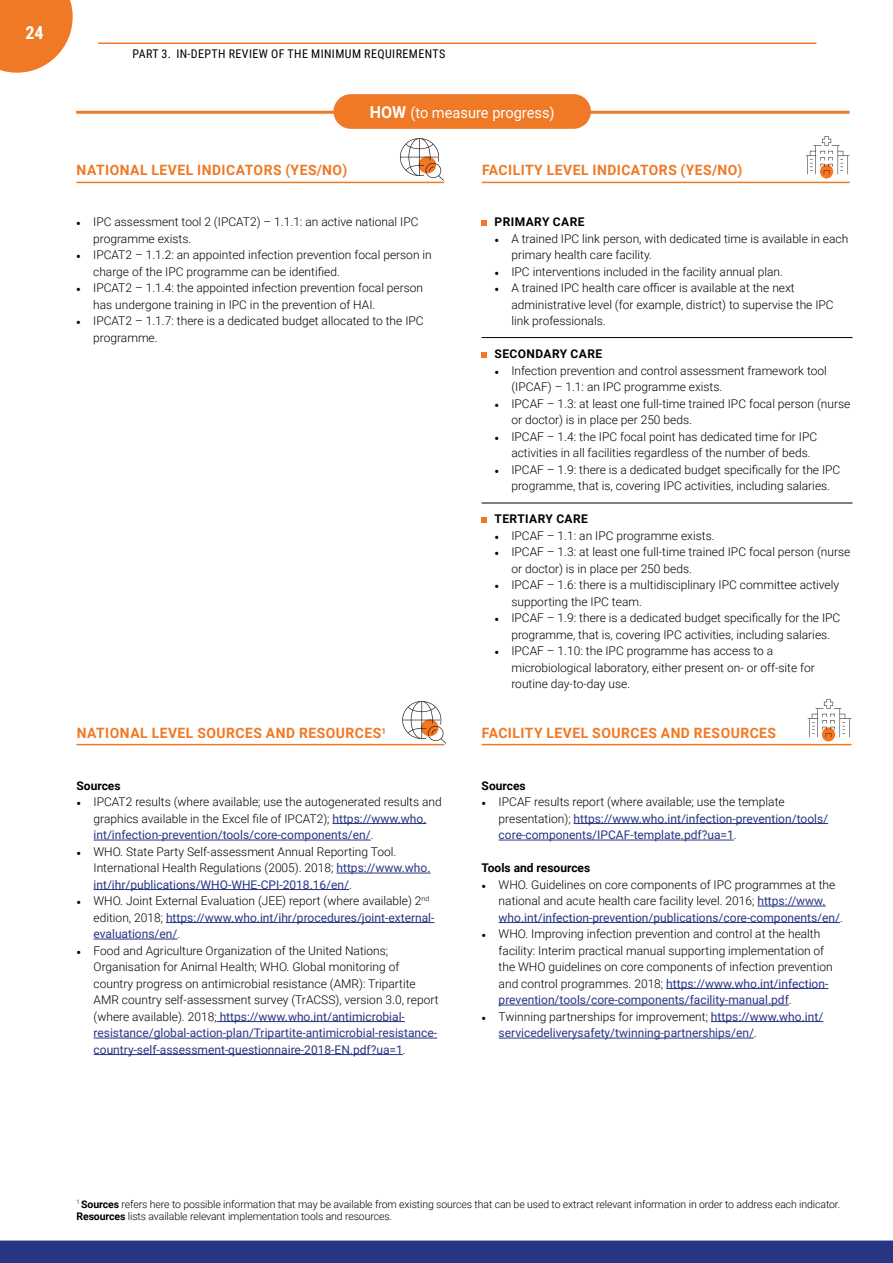
<style>
.page{position:relative;width:893px;height:1263px;background:#fff}
.page>*{position:absolute;margin:0;border:0;box-sizing:border-box;transform-origin:0 0}
.t1{font:700 18px "Roboto Condensed";color:#fff}
.t2{font:15px "Roboto";color:#fff}
.t3{font:700 14.25px "Roboto";letter-spacing:.035em;color:#ef7925}
.t4{font:300 12px/16.5px "Roboto";color:#000}
.t5{font:12px/16.5px "Roboto";color:#283583}
.t6{font:12px "Roboto Condensed";letter-spacing:.035em;color:#000}
.t7{font:700 12px "Roboto";letter-spacing:.035em;color:#000}
.t8{font:700 12px "Roboto";letter-spacing:.01em;color:#000}
.t9{font:300 10.5px/12.6px "Roboto";letter-spacing:-.01em;color:#000}
.s1{font-weight:700;font-size:16.5px}
.s2{font-family:"Minion Pro";font-weight:400}
.s3{font-weight:400;color:#283583}
.s4{font-family:"Minion Pro";color:#000}
.s5{font-weight:300;color:#000}
.s6{font-weight:700}
</style>
<div class="page">
<hr style="left:98px;top:43px;width:718px;height:1px;background:#ef7925">
<svg style="left:0;top:0;width:73px;height:73px;background:#f18b43"></svg>
<div style="left:0;top:1240px;width:893px;height:23px;background:#283583"></div>
<hr style="left:76px;top:111px;width:773px;height:3px;background:#ef7925">
<hr style="left:332px;top:823px;width:94px;height:1px;background:#283583">
<hr style="left:94px;top:840px;width:277px;height:1px;background:#283583">
<hr style="left:337px;top:873px;width:93px;height:1px;background:#283583">
<hr style="left:94px;top:889px;width:255px;height:1px;background:#283583">
<hr style="left:166px;top:922px;width:268px;height:1px;background:#283583">
<hr style="left:94px;top:939px;width:83px;height:1px;background:#283583">
<hr style="left:217px;top:1021px;width:188px;height:1px;background:#283583">
<hr style="left:94px;top:1038px;width:343px;height:1px;background:#283583">
<hr style="left:94px;top:1054px;width:309px;height:1px;background:#283583">
<hr style="left:574px;top:823px;width:254px;height:1px;background:#283583">
<hr style="left:499px;top:840px;width:235px;height:1px;background:#283583">
<hr style="left:757px;top:906px;width:69px;height:1px;background:#283583">
<hr style="left:499px;top:922px;width:341px;height:1px;background:#283583">
<hr style="left:666px;top:988px;width:162px;height:1px;background:#283583">
<hr style="left:499px;top:1005px;width:290px;height:1px;background:#283583">
<hr style="left:711px;top:1021px;width:112px;height:1px;background:#283583">
<hr style="left:499px;top:1038px;width:255px;height:1px;background:#283583">
<hr style="left:77px;top:744px;width:367px;height:1px;background:#ef7925">
<hr style="left:482px;top:744px;width:370px;height:1px;background:#ef7925">
<hr style="left:482px;top:337px;width:370px;height:1px;background:#000">
<hr style="left:482px;top:503px;width:370px;height:1px;background:#000">
<svg style="left:482px;top:221px;width:5px;height:5px"></svg>
<svg style="left:482px;top:352px;width:5px;height:6px"></svg>
<svg style="left:482px;top:517px;width:5px;height:6px"></svg>
<div style="left:333px;top:94px;width:258px;height:35px;background:#ef7925;border-radius:17px"></div>
<svg style="left:402px;top:701px;width:44px;height:43px"></svg>
<div style="left:822px;top:727px;width:13px;height:14px;background:#f57821;border-radius:50%"></div>
<svg style="left:808px;top:699px;width:43px;height:38px"></svg>
<hr style="left:76px;top:182px;width:368px;height:1px;background:#ef7925">
<hr style="left:482px;top:182px;width:368px;height:1px;background:#ef7925">
<svg style="left:400px;top:138px;width:44px;height:43px"></svg>
<svg style="left:820px;top:164px;width:13px;height:15px"></svg>
<svg style="left:806px;top:136px;width:43px;height:38px"></svg>
<h1 class="t1" style="left:26px;top:20px;width:20px">24</h1>
<p class="t6" style="left:132px;top:46px;width:314px">PART 3. IN-DEPTH REVIEW OF THE MINIMUM REQUIREMENTS</p>
<p class="t2" style="left:370px;top:102px;width:186px"><span class="s1">HOW</span> (to measure progress)</p>
<p class="t3" style="left:77px;top:160px;width:272px">NATIONAL LEVEL INDICATORS (YES/NO)</p>
<p class="t3" style="left:482px;top:160px;width:262px">FACILITY LEVEL INDICATORS (YES/NO)</p>
<p class="t4" style="left:93px;top:213px;width:327px;text-indent:-17px"><span class="s2">•</span> IPC assessment tool 2 (IPCAT2) – 1.1.1: an active national IPC programme exists.</p>
<p class="t4" style="left:93px;top:246px;width:340px;text-indent:-17px"><span class="s2">•</span> IPCAT2 – 1.1.2: an appointed infection prevention focal person in charge of the IPC programme can be identified.</p>
<p class="t4" style="left:93px;top:279px;width:332px;text-indent:-17px"><span class="s2">•</span> IPCAT2 – 1.1.4: the appointed infection prevention focal person has undergone training in IPC in the prevention of HAI.</p>
<p class="t4" style="left:93px;top:312px;width:332px;text-indent:-17px"><span class="s2">•</span> IPCAT2 – 1.1.7: there is a dedicated budget allocated to the IPC programme.</p>
<p class="t7" style="left:495px;top:214px;width:91px">PRIMARY CARE</p>
<p class="t4" style="left:511px;top:230px;width:338px;text-indent:-17px"><span class="s2">•</span> A trained IPC link person, with dedicated time is available in each primary health care facility.</p>
<p class="t4" style="left:494px;top:263px;width:290px"><span class="s2">•</span> IPC interventions included in the facility annual plan.</p>
<p class="t4" style="left:511px;top:279px;width:324px;text-indent:-17px"><span class="s2">•</span> A trained IPC health care officer is available at the next administrative level (for example, district) to supervise the IPC link professionals.</p>
<p class="t7" style="left:495px;top:346px;width:109px">SECONDARY CARE</p>
<p class="t4" style="left:511px;top:362px;width:317px;text-indent:-17px"><span class="s2">•</span> Infection prevention and control assessment framework tool (IPCAF) – 1.1: an IPC programme exists.</p>
<p class="t4" style="left:511px;top:395px;width:341px;text-indent:-17px"><span class="s2">•</span> IPCAF – 1.3: at least one full-time trained IPC focal person (nurse or doctor) is in place per 250 beds.</p>
<p class="t4" style="left:511px;top:428px;width:307px;text-indent:-17px"><span class="s2">•</span> IPCAF – 1.4: the IPC focal point has dedicated time for IPC activities in all facilities regardless of the number of beds.</p>
<p class="t4" style="left:494px;top:461px;width:348px;text-align:center"><span class="s2">•</span> IPCAF – 1.9: there is a dedicated budget specifically for the IPC programme, that is, covering IPC activities, including salaries.</p>
<p class="t7" style="left:495px;top:511px;width:95px">TERTIARY CARE</p>
<p class="t4" style="left:494px;top:527px;width:222px"><span class="s2">•</span> IPCAF – 1.1: an IPC programme exists.</p>
<p class="t4" style="left:511px;top:543px;width:341px;text-indent:-17px"><span class="s2">•</span> IPCAF – 1.3: at least one full-time trained IPC focal person (nurse or doctor) is in place per 250 beds.</p>
<p class="t4" style="left:511px;top:576px;width:329px;text-indent:-17px"><span class="s2">•</span> IPCAF – 1.6: there is a multidisciplinary IPC committee actively supporting the IPC team.</p>
<p class="t4" style="left:494px;top:609px;width:348px;text-align:center"><span class="s2">•</span> IPCAF – 1.9: there is a dedicated budget specifically for the IPC programme, that is, covering IPC activities, including salaries.</p>
<p class="t4" style="left:511px;top:642px;width:305px;text-indent:-17px"><span class="s2">•</span> IPCAF – 1.10: the IPC programme has access to a microbiological laboratory, either present on- or off-site for routine day-to-day use.</p>
<p class="t3" style="left:77px;top:723px;width:311px">NATIONAL LEVEL SOURCES AND RESOURCES<sup>1</sup></p>
<p class="t3" style="left:482px;top:723px;width:296px">FACILITY LEVEL SOURCES AND RESOURCES</p>
<p class="t8" style="left:77px;top:777px;width:46px">Sources</p>
<p class="t4" style="left:94px;top:793px;width:350px;text-indent:-17px"><span class="s2">•</span> IPCAT2 results (where available; use the autogenerated results and graphics available in the Excel file of IPCAT2); <span class="s3">https://www.who. int/infection-prevention/tools/core-components/en/</span>.</p>
<p class="t4" style="left:94px;top:843px;width:338px;text-indent:-17px"><span class="s2">•</span> WHO. State Party Self-assessment Annual Reporting Tool.<br>International Health Regulations (2005). 2018; <span class="s3">https://www.who. int/ihr/publications/WHO-WHE-CPI-2018.16/en/</span>.</p>
<p class="t4" style="left:94px;top:892px;width:342px;text-indent:-17px"><span class="s2">•</span> WHO. Joint External Evaluation (JEE) report (where available) 2<sup>nd </sup>edition, 2018; <span class="s3">https://www.who.int/ihr/procedures/joint-external&shy;evaluations/en/</span>.</p>
<p class="t4" style="left:94px;top:942px;width:347px;text-indent:-17px"><span class="s2">•</span> Food and Agriculture Organization of the United Nations; Organisation for Animal Health; WHO. Global monitoring of country progress on antimicrobial resistance (AMR): Tripartite AMR country self-assessment survey (TrACSS), version 3.0, report (where available). 2018; <span class="s3">https://www.who.int/antimicrobial&shy;resistance/global-action-plan/Tripartite-antimicrobial-resistance&shy;country-self-assessment-questionnaire-2018-EN.pdf?ua=1</span>.</p>
<p class="t8" style="left:482px;top:777px;width:46px">Sources</p>
<p class="t5" style="left:499px;top:793px;width:331px;text-indent:-17px"><span class="s4">•</span> <span class="s5">IPCAF results report (where available; use the template presentation);</span> https://www.who.int/infection-prevention/tools/ core-components/IPCAF-template.pdf?ua=1<span class="s5">.</span></p>
<p class="t8" style="left:482px;top:859px;width:110px">Tools and resources</p>
<p class="t4" style="left:499px;top:876px;width:346px;text-indent:-17px"><span class="s2">•</span> WHO. Guidelines on core components of IPC programmes at the national and acute health care facility level. 2016; <span class="s3">https://www. who.int/infection-prevention/publications/core-components/en/</span>.</p>
<p class="t4" style="left:499px;top:925px;width:336px;text-indent:-17px"><span class="s2">•</span> WHO. Improving infection prevention and control at the health facility: Interim practical manual supporting implementation of the WHO guidelines on core components of infection prevention and control programmes. 2018; <span class="s3">https://www.who.int/infection&shy;prevention/tools/core-components/facility-manual.pdf</span>.</p>
<p class="t5" style="left:499px;top:1008px;width:326px;text-indent:-17px"><span class="s4">•</span> <span class="s5">Twinning partnerships for improvement;</span> https://www.who.int/ servicedeliverysafety/twinning-partnerships/en/<span class="s5">.</span></p>
<p class="t9" style="left:77px;top:1197px;width:765px"><sup>1</sup> <span class="s6">Sources</span> refers here to possible information that may be available from existing sources that can be used to extract relevant information in order to address each indicator.<br><span class="s6">Resources</span> lists available relevant implementation tools and resources.</p>
</div>
